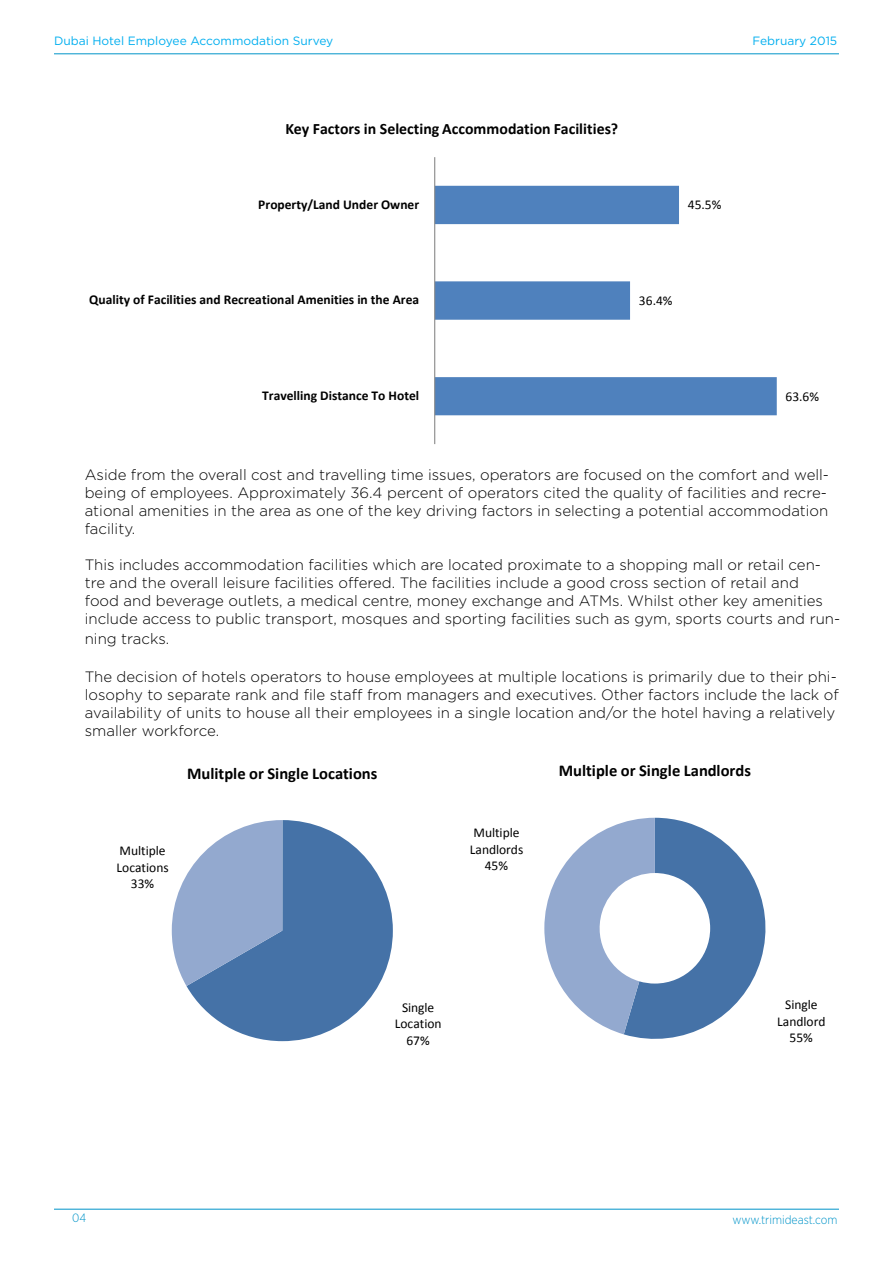
<style>
.page{position:relative;width:893px;height:1263px;background:#fff}
.page>*{position:absolute;margin:0;border:0;box-sizing:border-box;transform-origin:0 0}
.t1{font:700 16.5px "Calibri";color:#000}
.t2{font:700 15.9px "Calibri";color:#000}
.t3{font:300 15px/18px "Gotham";color:#000}
.t4{font:700 13.5px "Calibri";color:#000}
.t5{font:13.5px/16.5px "Calibri";color:#000;text-align:center}
.t6{font:300 12.15px "Gotham Narrow";color:#0094c9}
.t7{font:12px "Gotham";color:#00aeef}
.t8{font:300 12px "Gotham Narrow";color:#0094c9}
</style>
<div class="page">
<hr style="left:54px;top:1209px;width:785px;height:1px;background:#0094c9">
<hr style="left:54px;top:54px;width:785px;height:1px;background:#0094c9">
<svg style="left:435px;top:186px;width:342px;height:229px"></svg>
<hr style="left:434px;top:157px;width:1px;height:287px;background:#868686">
<svg style="left:544px;top:818px;width:222px;height:221px"></svg>
<svg style="left:186px;top:820px;width:207px;height:221px;fill:#4572a7"></svg>
<svg style="left:172px;top:820px;width:110px;height:166px"></svg>
<p class="t7" style="left:54px;top:34px;width:281px">Dubai Hotel Employee Accommodation Survey</p>
<p class="t7" style="left:752px;top:34px;width:86px">February 2015</p>
<p class="t2" style="left:285px;top:119px;width:334px">Key Factors in Selecting Accommodation Facilities?</p>
<p class="t4" style="left:258px;top:196px;width:162px">Property/Land Under Owner</p>
<p class="t5" style="left:688px;top:197px;width:35px">45.5%</p>
<p class="t4" style="left:89px;top:291px;width:331px">Quality of Facilities and Recreational Amenities in the Area</p>
<p class="t5" style="left:639px;top:292px;width:35px">36.4%</p>
<p class="t4" style="left:262px;top:387px;width:158px">Travelling Distance To Hotel</p>
<p class="t5" style="left:785px;top:388px;width:35px">63.6%</p>
<p class="t3" style="left:85px;top:466px;width:746px">Aside from the overall cost and travelling time issues, operators are focused on the comfort and well&shy;being of employees. Approximately 36.4 percent of operators cited the quality of facilities and recre&shy;ational amenities in the area as one of the key driving factors in selecting a potential accommodation facility.</p>
<p class="t3" style="left:85px;top:556px;width:757px">This includes accommodation facilities which are located proximate to a shopping mall or retail cen&shy;tre and the overall leisure facilities offered. The facilities include a good cross section of retail and<br>food and beverage outlets, a medical centre, money exchange and ATMs. Whilst other key amenities include access to public transport, mosques and sporting facilities such as gym, sports courts and run-</p>
<p class="t3" style="left:85px;top:629px;width:86px">ning tracks.</p>
<p class="t3" style="left:85px;top:667px;width:756px">The decision of hotels operators to house employees at multiple locations is primarily due to their phi&shy;losophy to separate rank and file staff from managers and executives. Other factors include the lack of availability of units to house all their employees in a single location and/or the hotel having a relatively smaller workforce.</p>
<p class="t1" style="left:187px;top:763px;width:192px">Mulitple or Single Locations</p>
<p class="t5" style="left:116px;top:842px;width:54px">Multiple<br>Locations<br>33%</p>
<p class="t5" style="left:470px;top:824px;width:55px">Multiple<br>Landlords<br>45%</p>
<p class="t1" style="left:559px;top:760px;width:194px">Multiple or Single Landlords</p>
<p class="t5" style="left:395px;top:999px;width:49px">Single<br>Location<br>67%</p>
<p class="t5" style="left:777px;top:996px;width:50px">Single<br>Landlord<br>55%</p>
<p class="t8" style="left:72px;top:1211px;width:16px">04</p>
<p class="t6" style="left:733px;top:1212px;width:106px">www.trimideast.com</p>
</div>
